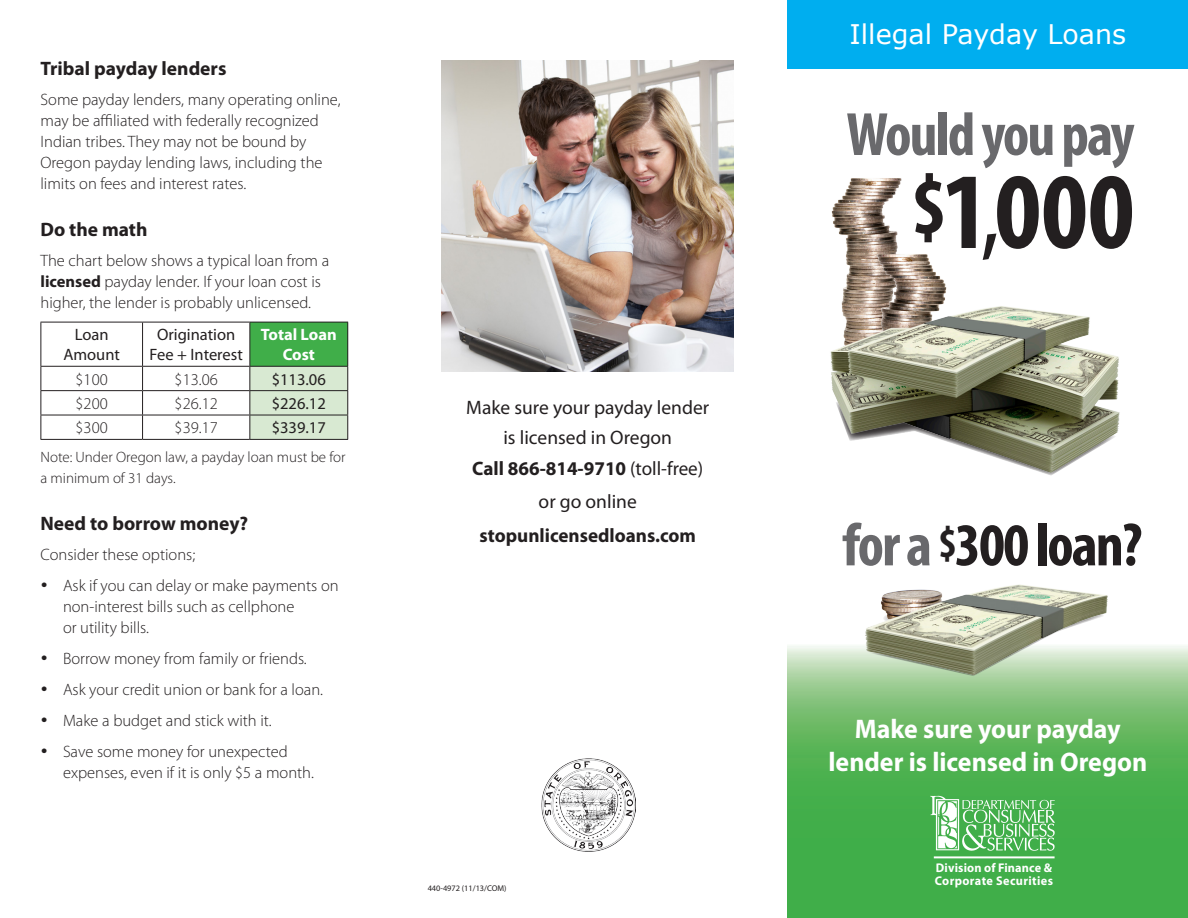
<style>
.page{position:relative;width:1188px;height:918px;background:#fff}
.page>*{position:absolute;margin:0;border:0;box-sizing:border-box;transform-origin:0 0}
.t1{font:700 condensed 109.5px "Myriad Pro";color:#231f20}
.t2{font:700 condensed 61.65px "Myriad Pro";letter-spacing:-.03em;color:#69696c}
.t3{font:700 condensed 61.2px "Myriad Pro";letter-spacing:-.03em;color:#231f20}
.t4{font:700 27px/32.4px "Myriad Pro";color:#fff;text-align:center;scale:.96 1}
.t5{font:27px "Verdana";color:#fff}
.t6{font:700 19.5px "Myriad Pro";color:#231f20}
.t7{font:19.5px/30px "Myriad Pro";color:#231f20;text-align:center}
.t8{font:300 16.5px/21px "Myriad Pro";color:#231f20}
.t9{font:16.5px/19.8px "Myriad Pro";color:#231f20;text-align:center}
.t10{font:700 16.5px/19.8px "Myriad Pro";color:#fff;text-align:center}
.t11{font:300 15px/21px "Myriad Pro";color:#231f20}
._2Answer{font:700 12.6px/13.2px "Myriad Pro";letter-spacing:.025em;color:#fff}
.t12{font:8.4px "Myriad Pro";color:#231f20}
.s1{font-weight:700}
.s2{font-weight:400}
.s3{font-size:85.5px}
.s4{font-size:95.7px}
.s5{color:#69696c}
.s6{font-size:44.55px}
</style>
<div class="page">
<img style="left:441px;top:61px;width:293px;height:311px">
<div style="left:788px;top:0;width:400px;height:68px;background:#00aeef"></div>
<svg style="left:788px;top:646px;width:400px;height:272px;background:#5cb65e"></svg>
<img style="left:930px;top:795px;width:126px;height:57px">
<hr style="left:934px;top:856px;width:121px;height:2px;background:#fff">
<img style="left:831px;top:178px;width:71px;height:117px">
<img style="left:868px;top:248px;width:79px;height:47px">
<img style="left:830px;top:295px;width:290px;height:179px">
<img style="left:859px;top:584px;width:252px;height:92px">
<div style="left:250px;top:322px;width:98px;height:44px;background:#40ae49"></div>
<hr style="left:40px;top:322px;width:103px;height:1px;background:#231f20">
<hr style="left:40px;top:322px;width:1px;height:44px;background:#231f20">
<hr style="left:143px;top:322px;width:107px;height:1px;background:#231f20">
<hr style="left:142px;top:322px;width:1px;height:44px;background:#231f20">
<hr style="left:250px;top:322px;width:98px;height:1px;background:#231f20">
<hr style="left:249px;top:322px;width:1px;height:44px;background:#231f20">
<hr style="left:347px;top:322px;width:1px;height:44px;background:#231f20">
<hr style="left:40px;top:366px;width:103px;height:1px;background:#231f20">
<hr style="left:143px;top:366px;width:107px;height:1px;background:#231f20">
<hr style="left:40px;top:390px;width:103px;height:1px;background:#231f20">
<hr style="left:143px;top:390px;width:107px;height:1px;background:#231f20">
<hr style="left:40px;top:415px;width:103px;height:1px;background:#231f20">
<svg style="left:40px;top:367px;width:1px;height:72px"></svg>
<hr style="left:143px;top:415px;width:107px;height:1px;background:#231f20">
<svg style="left:142px;top:367px;width:1px;height:72px"></svg>
<svg style="left:249px;top:366px;width:99px;height:73px;background:#cdddc7"></svg>
<hr style="left:40px;top:439px;width:103px;height:1px;background:#231f20">
<hr style="left:143px;top:439px;width:107px;height:1px;background:#231f20">
<hr style="left:250px;top:439px;width:98px;height:1px;background:#231f20">
<img style="left:542px;top:758px;width:93px;height:94px">
<p class="t6" style="left:40px;top:58px;width:187px">Tribal payday lenders</p>
<p class="t8" style="left:40px;top:89px;width:302px">Some payday lenders, many operating online, may be affiliated with federally recognized Indian tribes. They may not be bound by Oregon payday lending laws, including the limits on fees and interest rates.</p>
<p class="t6" style="left:40px;top:219px;width:109px">Do the math</p>
<p class="t8" style="left:40px;top:250px;width:290px">The chart below shows a typical loan from a <span class="s1">licensed</span> payday lender. If your loan cost is higher, the lender is probably unlicensed.</p>
<p class="t9" style="left:63px;top:325px;width:58px">Loan<br>Amount</p>
<p class="t9" style="left:150px;top:325px;width:95px">Origination<br>Fee + Interest</p>
<p class="t10" style="left:261px;top:325px;width:78px">Total Loan<br>Cost</p>
<p class="t8" style="left:76px;top:368px;width:34px">$100</p>
<p class="t8" style="left:175px;top:368px;width:45px">$13.06</p>
<p class="t9" style="left:272px;top:369px;width:56px">$113.06</p>
<p class="t8" style="left:76px;top:393px;width:34px">$200</p>
<p class="t8" style="left:175px;top:393px;width:45px">$26.12</p>
<p class="t9" style="left:272px;top:393px;width:56px">$226.12</p>
<p class="t8" style="left:76px;top:417px;width:34px">$300</p>
<p class="t8" style="left:175px;top:417px;width:45px">$39.17</p>
<p class="t9" style="left:272px;top:418px;width:56px">$339.17</p>
<p class="t11" style="left:40px;top:446px;width:307px">Note: Under Oregon law, a payday loan must be for a minimum of 31 days.</p>
<p class="t6" style="left:40px;top:512px;width:209px">Need to borrow money?</p>
<p class="t8" style="left:40px;top:544px;width:156px">Consider these options;</p>
<p class="t8" style="left:63px;top:575px;width:277px;text-indent:-22px">• Ask if you can delay or make payments on non-interest bills such as cellphone<br>or utility bills.</p>
<p class="t8" style="left:40px;top:648px;width:268px">• Borrow money from family or friends.</p>
<p class="t8" style="left:40px;top:679px;width:284px">• Ask your credit union or bank for a loan.</p>
<p class="t8" style="left:40px;top:710px;width:233px">• Make a budget and stick with it.</p>
<p class="t8" style="left:63px;top:741px;width:253px;text-indent:-22px">• Save some money for unexpected expenses, even if it is only $5 a month.</p>
<p class="t7" style="left:466px;top:392px;width:244px">Make sure your payday lender is licensed in Oregon</p>
<p class="t6" style="left:472px;top:458px;width:233px">Call 866-814-9710 <span class="s2">(toll-free)</span></p>
<p class="t7" style="left:539px;top:486px;width:100px">or go online</p>
<p class="t6" style="left:480px;top:524px;width:218px">stopunlicensedloans.com</p>
<p class="t12" style="left:428px;top:884px;width:80px">440-4972 (11/13/COM)</p>
<p class="t5" style="left:850px;top:17px;width:278px">Illegal Payday Loans</p>
<p class="t2" style="left:846px;top:96px;width:290px">Would you pay</p>
<p class="t1" style="left:911px;top:143px;width:225px"><span class="s3">$</span>1<span class="s4">,</span>000</p>
<p class="t3" style="left:842px;top:507px;width:302px"><span class="s5">for a</span> <span class="s6">$</span>300 loan?</p>
<p class="t4" style="left:829px;top:714px;width:334px">Make sure your payday lender is licensed in Oregon</p>
<p class="_2Answer" style="left:935px;top:861px;width:120px">Division of Finance &amp;<br>Corporate Securities</p>
</div>
